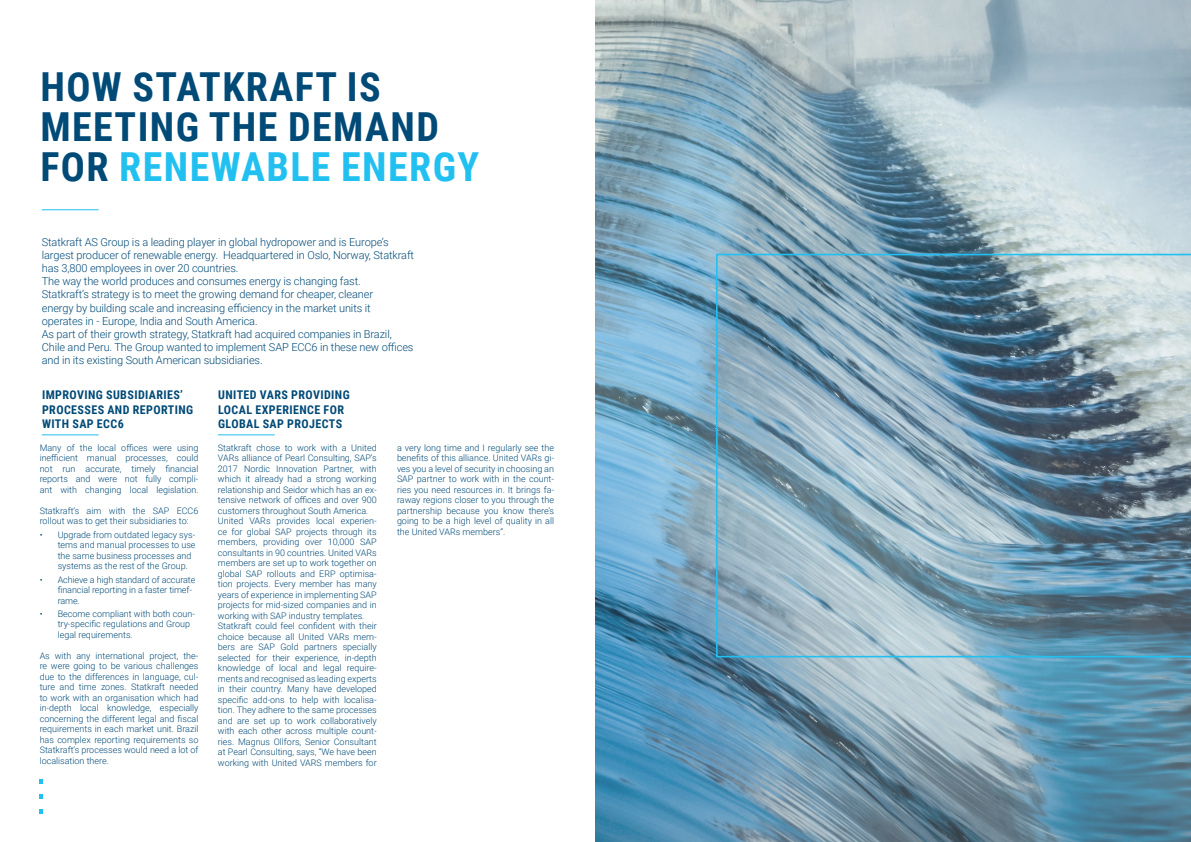
<style>
.page{position:relative;width:1191px;height:842px;background:#fff}
.page>*{position:absolute;margin:0;border:0;box-sizing:border-box;transform-origin:0 0}
.t1{font:700 40px/40px "Roboto Condensed";letter-spacing:.035em;color:#004a77}
.t2{font:700 12px/14.4px "Roboto Condensed";letter-spacing:.035em;color:#004a77}
.t3{font:300 11px/13.2px "Roboto";letter-spacing:-.01em;color:#004a77}
.t4{font:300 9px/10.5px "Roboto";color:#004a77;text-align:justify}
.s1{color:#21c0f1}
</style>
<div class="page">
<img style="left:595px;top:0;width:596px;height:842px">
<svg style="left:716px;top:254px;width:475px;height:403px"></svg>
<svg style="left:40px;top:809px;width:3px;height:5px"></svg>
<svg style="left:40px;top:794px;width:3px;height:5px"></svg>
<svg style="left:40px;top:779px;width:3px;height:5px"></svg>
<hr style="left:42px;top:434px;width:57px;height:1px;background:#21c0f1">
<hr style="left:218px;top:434px;width:57px;height:1px;background:#21c0f1">
<hr style="left:42px;top:209px;width:57px;height:1px;background:#21c0f1">
<p class="t1" style="left:40px;top:65px;width:440px">HOW STATKRAFT IS<br>MEETING THE DEMAND<br>FOR <span class="s1">RENEWABLE ENERGY</span></p>
<p class="t3" style="left:42px;top:235px;width:374px">Statkraft AS Group is a leading player in global hydropower and is Europe’s largest producer of renewable energy. Headquartered in Oslo, Norway, Statkraft has 3,800 employees in over 20 countries.<br>The way the world produces and consumes energy is changing fast.<br>Statkraft’s strategy is to meet the growing demand for cheaper, cleaner<br>energy by building scale and increasing efficiency in the market units it operates in - Europe, India and South America.<br>As part of their growth strategy, Statkraft had acquired companies in Brazil, Chile and Peru. The Group wanted to implement SAP ECC6 in these new offices and in its existing South American subsidiaries.</p>
<p class="t2" style="left:42px;top:387px;width:153px">IMPROVING SUBSIDIARIES’<br>PROCESSES AND REPORTING<br>WITH SAP ECC6</p>
<p class="t4" style="left:40px;top:442px;width:160px">Many of the local offices were using inefficient manual processes, could not run accurate, timely financial reports and were not fully compli&shy;ant with changing local legislation.</p>
<p class="t4" style="left:40px;top:505px;width:160px">Statkraft’s aim with the SAP ECC6 rollout was to get their subsidiaries to:</p>
<p class="t4" style="left:58px;top:529px;width:139px;text-align:left;text-indent:-18px">• Upgrade from outdated legacy sys&shy;tems and manual processes to use the same business processes and systems as the rest of the Group.</p>
<p class="t4" style="left:58px;top:574px;width:139px;text-align:left;text-indent:-18px">• Achieve a high standard of accurate financial reporting in a faster timef&shy;rame.</p>
<p class="t4" style="left:58px;top:608px;width:139px;text-align:left;text-indent:-18px">• Become compliant with both coun&shy;try-specific regulations and Group legal requirements.</p>
<p class="t4" style="left:40px;top:650px;width:160px">As with any international project, the&shy;re were going to be various challenges due to the differences in language, cul&shy;ture and time zones. Statkraft needed to work with an organisation which had in-depth local knowledge, especially concerning the different legal and fiscal requirements in each market unit. Brazil has complex reporting requirements so Statkraft’s processes would need a lot of localisation there.</p>
<p class="t2" style="left:218px;top:387px;width:133px">UNITED VARS PROVIDING<br>LOCAL EXPERIENCE FOR<br>GLOBAL SAP PROJECTS</p>
<p class="t4" style="left:218px;top:442px;width:160px">Statkraft chose to work with a United VARs alliance of Pearl Consulting, SAP‘s 2017 Nordic Innovation Partner, with which it already had a strong working relationship and Seidor which has an ex&shy;tensive network of offices and over 900 customers throughout South America.</p>
<p class="t4" style="left:218px;top:516px;width:160px">United VARs provides local experien&shy;ce for global SAP projects through its members, providing over 10,000 SAP consultants in 90 countries. United VARs members are set up to work together on global SAP rollouts and ERP optimisa&shy;tion projects. Every member has many years of experience in implementing SAP projects for mid-sized companies and in working with SAP industry templates.</p>
<p class="t4" style="left:218px;top:621px;width:160px">Statkraft could feel confident with their choice because all United VARs mem&shy;bers are SAP Gold partners specially selected for their experience, in-depth knowledge of local and legal require&shy;ments and recognised as leading experts in their country. Many have developed specific add-ons to help with localisa&shy;tion. They adhere to the same processes and are set up to work collaboratively with each other across multiple count&shy;ries. Magnus Ollfors, Senior Consultant at Pearl Consulting, says, “We have been working with United VARS members for</p>
<p class="t4" style="left:397px;top:442px;width:159px">a very long time and I regularly see the benefits of this alliance. United VARs gi&shy;ves you a level of security in choosing an SAP partner to work with in the count&shy;ries you need resources in. It brings fa&shy;raway regions closer to you through the partnership because you know there’s going to be a high level of quality in all the United VARs members”.</p>
</div>
